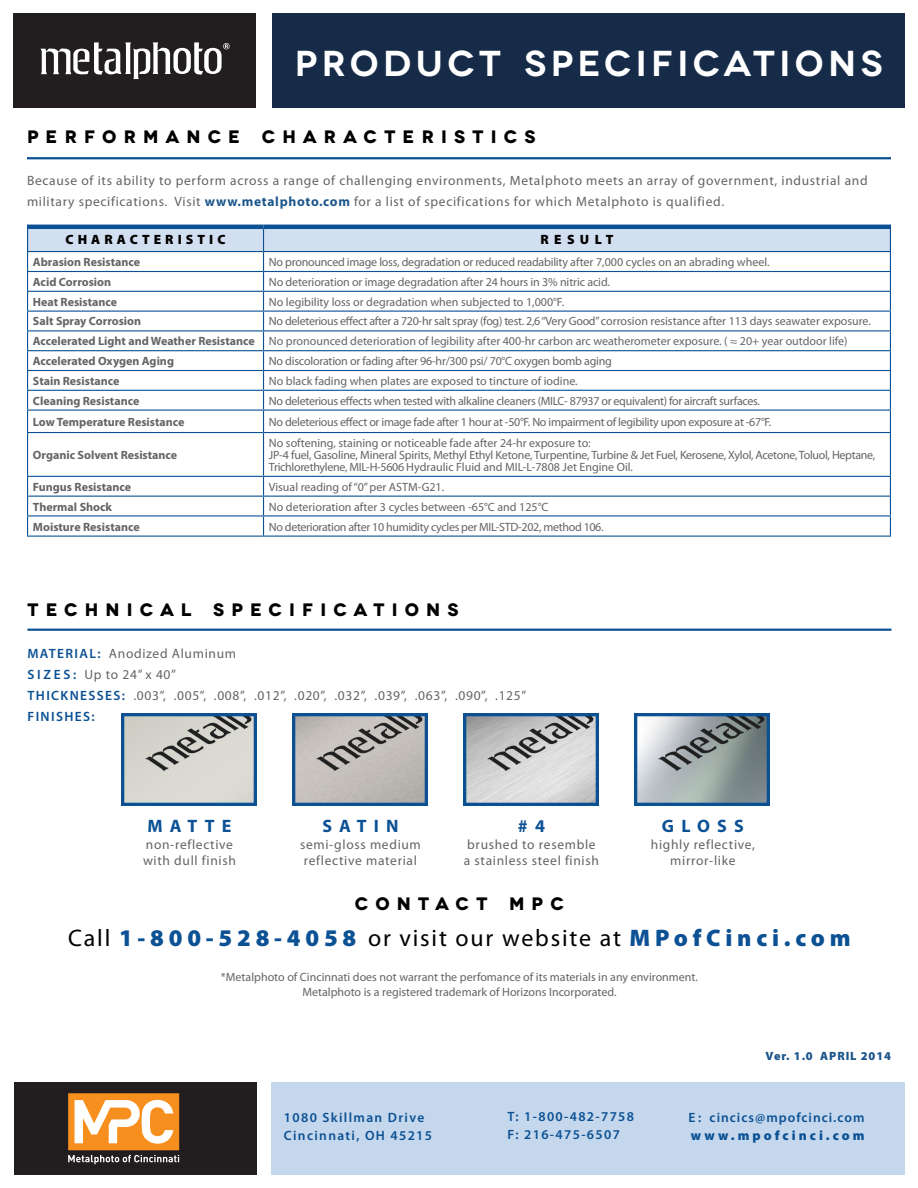
<style>
.page{position:relative;width:918px;height:1188px;background:#fff}
.page>*{position:absolute;margin:0;border:0;box-sizing:border-box;transform-origin:0 0}
.t1{font:600 36px "Novecentowide";letter-spacing:.125em;color:#fff}
.t2{font:900 24px "Myriad Pro";letter-spacing:.2em;color:#0b5194}
.t3{font:700 18px "Novecentowide";letter-spacing:.4em;color:#000}
.t4{font:700 18px "Myriad Pro";letter-spacing:.4em;color:#0b5194}
.t5{font:13.5px/21px "Myriad Pro";letter-spacing:.05em;color:#636466}
.t6{font:600 13.5px/18px "Myriad Pro";letter-spacing:.1em;color:#0b5194}
.t7{font:600 13.5px "Myriad Pro";letter-spacing:.075em;color:#0b5194}
.t8{font:900 13.5px "Myriad Pro";letter-spacing:.3em;color:#000}
.t9{font:900 13.5px "Myriad Pro";letter-spacing:.225em;color:#0b5194}
.t10{font:12px/19.8px "Myriad Pro";letter-spacing:-.01em;color:#636466}
.t11{font:700 12px "Myriad Pro";color:#636466}
.t12{font:12px "Myriad Pro";letter-spacing:-.03em;color:#636466}
.t13{font:900 12px "Myriad Pro";letter-spacing:.075em;color:#1e578c}
.s1{font-weight:700;color:#1e578c}
.s2{font-weight:700}
.s3{font-weight:600;color:#0b5194}
.s4{font-weight:400;color:#000}
</style>
<div class="page">
<div style="left:271px;top:1082px;width:634px;height:93px;background:#c5d7ec"></div>
<div style="left:14px;top:1082px;width:243px;height:93px;background:#221e1f"></div>
<div style="left:14px;top:14px;width:242px;height:94px;background:#221e1f"></div>
<div style="left:272px;top:14px;width:632px;height:94px;background:#162b48"></div>
<svg style="left:40px;top:42px;width:190px;height:37px"></svg>
<svg style="left:68px;top:1093px;width:111px;height:71px;background:#d79f62"></svg>
<img style="left:464px;top:713px;width:135px;height:93px">
<img style="left:635px;top:713px;width:135px;height:93px">
<img style="left:293px;top:713px;width:135px;height:93px">
<img style="left:122px;top:713px;width:135px;height:93px">
<hr style="left:27px;top:629px;width:864px;height:2px;background:#0b5194">
<hr style="left:27px;top:225px;width:237px;height:4px;background:#0b5194">
<hr style="left:264px;top:225px;width:627px;height:4px;background:#0b5194">
<svg style="left:27px;top:227px;width:864px;height:205px"></svg>
<hr style="left:27px;top:432px;width:237px;height:1px;background:#0b5194">
<hr style="left:27px;top:433px;width:1px;height:43px;background:#0b5194">
<hr style="left:264px;top:432px;width:627px;height:1px;background:#0b5194">
<hr style="left:263px;top:433px;width:1px;height:43px;background:#0b5194">
<hr style="left:890px;top:433px;width:1px;height:43px;background:#0b5194">
<hr style="left:27px;top:476px;width:237px;height:1px;background:#0b5194">
<hr style="left:264px;top:476px;width:627px;height:1px;background:#0b5194">
<hr style="left:27px;top:496px;width:237px;height:1px;background:#0b5194">
<hr style="left:264px;top:496px;width:627px;height:1px;background:#0b5194">
<hr style="left:27px;top:515px;width:237px;height:2px;background:#0b5194">
<svg style="left:27px;top:477px;width:1px;height:59px"></svg>
<hr style="left:264px;top:515px;width:627px;height:2px;background:#0b5194">
<svg style="left:263px;top:477px;width:1px;height:59px"></svg>
<svg style="left:890px;top:477px;width:1px;height:59px"></svg>
<hr style="left:27px;top:536px;width:237px;height:1px;background:#0b5194">
<hr style="left:264px;top:536px;width:627px;height:1px;background:#0b5194">
<hr style="left:27px;top:157px;width:864px;height:2px;background:#0b5194">
<h1 class="t1" style="left:295px;top:41px;width:589px">PRODUCT SPECIFICATIONS</h1>
<h3 class="t3" style="left:27px;top:125px;width:510px">PERFORMANCE CHARACTERISTICS</h3>
<p class="t5" style="left:27px;top:169px;width:842px">Because of its ability to perform across a range of challenging environments, Metalphoto meets an array of government, industrial and military specifications. Visit <span class="s1">www.metalphoto.com</span> for a list of specifications for which Metalphoto is qualified.</p>
<p class="t8" style="left:66px;top:231px;width:161px">CHARACTERISTIC</p>
<p class="t8" style="left:540px;top:231px;width:75px">RESULT</p>
<p class="t11" style="left:33px;top:254px;width:109px">Abrasion Resistance</p>
<p class="t10" style="left:269px;top:252px;width:502px">No pronounced image loss, degradation or reduced readability after 7,000 cycles on an abrading wheel.</p>
<p class="t11" style="left:33px;top:274px;width:80px">Acid Corrosion</p>
<p class="t10" style="left:269px;top:272px;width:343px">No deterioration or image degradation after 24 hours in 3% nitric acid.</p>
<p class="t11" style="left:33px;top:294px;width:86px">Heat Resistance</p>
<p class="t10" style="left:269px;top:292px;width:297px">No legibility loss or degradation when subjected to 1,000°F.</p>
<p class="t11" style="left:33px;top:314px;width:110px">Salt Spray Corrosion</p>
<p class="t10" style="left:33px;top:311px;width:839px;text-indent:236px">No deleterious effect after a 720-hr salt spray (fog) test. 2,6 “Very Good” corrosion resistance after 113 days seawater exposure.<br><span class="s2">Accelerated Light and Weather Resistance</span> No pronounced deterioration of legibility after 400-hr carbon arc weatherometer exposure. ( ≈ 20+ year outdoor life)<br><span class="s2">Accelerated Oxygen Aging</span></p>
<p class="t10" style="left:269px;top:351px;width:344px">No discoloration or fading after 96-hr/300 psi/ 70°C oxygen bomb aging</p>
<p class="t11" style="left:33px;top:373px;width:88px">Stain Resistance</p>
<p class="t10" style="left:269px;top:371px;width:310px">No black fading when plates are exposed to tincture of iodine.</p>
<p class="t11" style="left:33px;top:393px;width:108px">Cleaning Resistance</p>
<p class="t10" style="left:269px;top:391px;width:493px">No deleterious effects when tested with alkaline cleaners (MILC- 87937 or equivalent) for aircraft surfaces.</p>
<p class="t11" style="left:33px;top:414px;width:153px">Low Temperature Resistance</p>
<p class="t10" style="left:269px;top:412px;width:504px">No deleterious effect or image fade after 1 hour at -50°F. No impairment of legibility upon exposure at -67°F.</p>
<p class="t11" style="left:33px;top:447px;width:146px">Organic Solvent Resistance</p>
<p class="t10" style="left:269px;top:437px;width:608px;line-height:12px">No softening, staining or noticeable fade after 24-hr exposure to:<br>JP-4 fuel, Gasoline, Mineral Spirits, Methyl Ethyl Ketone, Turpentine, Turbine &amp; Jet Fuel, Kerosene, Xylol, Acetone, Toluol, Heptane,<br>Trichlorethylene, MIL-H-5606 Hydraulic Fluid and MIL-L-7808 Jet Engine Oil.</p>
<p class="t11" style="left:33px;top:479px;width:100px">Fungus Resistance</p>
<p class="t10" style="left:269px;top:477px;width:177px">Visual reading of “0” per ASTM-G21.</p>
<p class="t11" style="left:33px;top:499px;width:81px">Thermal Shock</p>
<p class="t10" style="left:269px;top:496px;width:281px">No deterioration after 3 cycles between -65°C and 125°C</p>
<p class="t11" style="left:33px;top:519px;width:108px">Moisture Resistance</p>
<p class="t12" style="left:269px;top:519px;width:336px">No deterioration after 10 humidity cycles per MIL-STD-202, method 106.</p>
<h3 class="t3" style="left:27px;top:598px;width:433px">TECHNICAL SPECIFICATIONS</h3>
<p class="t5" style="left:27px;top:643px;width:500px"><span class="s3">MATERIAL:</span> Anodized Aluminum<br><span class="s3">SIZES:</span> Up to 24” x 40”<br><span class="s3">THICKNESSES:</span> .003”, .005”, .008”, .012”, .020”, .032”, .039”, .063”, .090”, .125” <span class="s3">FINISHES:</span></p>
<h3 class="t4" style="left:147px;top:815px;width:86px">MATTE</h3>
<p class="t5" style="left:143px;top:836px;width:94px;line-height:16.2px">non-reflective with dull finish</p>
<h3 class="t4" style="left:322px;top:815px;width:78px">SATIN</h3>
<p class="t5" style="left:300px;top:836px;width:122px;line-height:16.2px">semi-gloss medium reflective material</p>
<h3 class="t4" style="left:518px;top:815px;width:29px"># 4</h3>
<p class="t5" style="left:464px;top:836px;width:136px;line-height:16.2px">brushed to resemble a stainless steel finish</p>
<h3 class="t4" style="left:662px;top:815px;width:83px">GLOSS</h3>
<p class="t5" style="left:651px;top:836px;width:106px;line-height:16.2px;text-align:center">highly reflective, mirror-like</p>
<h3 class="t3" style="left:355px;top:892px;width:211px">CONTACT MPC</h3>
<h2 class="t2" style="left:68px;top:922px;width:784px"><span class="s4">Call</span> 1-800-528-4058 <span class="s4">or visit our website at</span> MPofCinci.com</h2>
<p class="t10" style="left:221px;top:970px;width:479px;line-height:14.4px;text-align:center">*Metalphoto of Cincinnati does not warrant the perfomance of its materials in any environment.<br>Metalphoto is a registered trademark of Horizons Incorporated.</p>
<p class="t13" style="left:766px;top:1048px;width:127px">Ver. 1.0 APRIL 2014</p>
<p class="t6" style="left:284px;top:1108px;width:150px">1080 Skillman Drive<br>Cincinnati, OH 45215</p>
<p class="t6" style="left:508px;top:1107px;width:128px">T: 1-800-482-7758<br>F: 216-475-6507</p>
<p class="t7" style="left:689px;top:1109px;width:177px">E : cincics@mpofcinci.com</p>
<p class="t9" style="left:691px;top:1126px;width:175px">www.mpofcinci.com</p>
</div>
